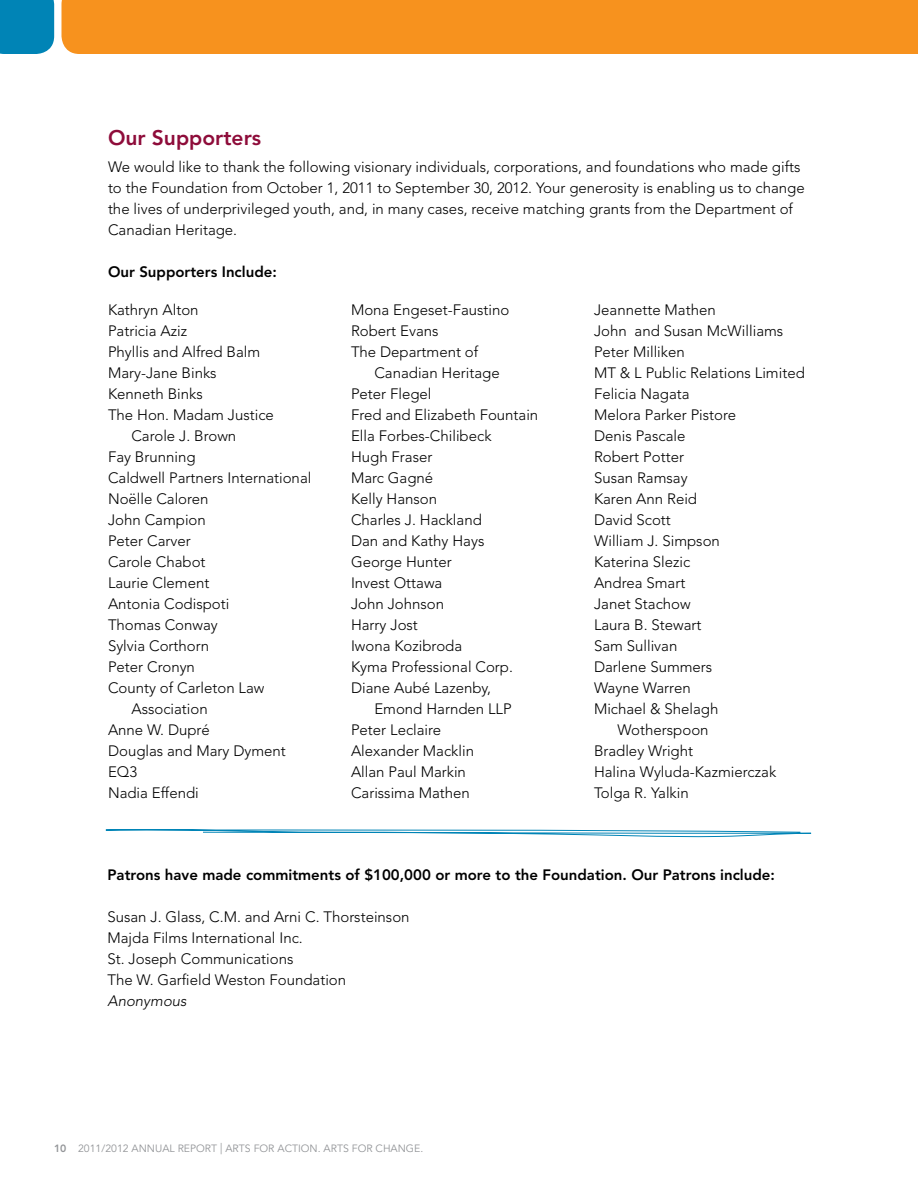
<style>
.page{position:relative;width:918px;height:1188px;background:#fff}
.page>*{position:absolute;margin:0;border:0;box-sizing:border-box;transform-origin:0 0}
.t1{font:800 21px "Avenir";color:#8e0c3a}
.t2{font:300 15px/21px "Avenir";color:#000}
.t3{font:800 15px "Avenir";color:#000}
.t4{font:italic 300 15px "Avenir";color:#000}
.t5{font:10.5px "Avenir";color:#939598}
.s1{font-weight:800}
.s2{font-size:14.7px}
</style>
<div class="page">
<div style="left:62px;top:0;width:856px;height:54px;background:#f7921e"></div>
<div style="left:0;top:0;width:54px;height:54px;background:#0084b6"></div>
<svg style="left:105px;top:829px;width:707px;height:8px"></svg>
<h1 class="t1" style="left:108px;top:125px;width:155px">Our Supporters</h1>
<p class="t2" style="left:108px;top:157px;width:698px">We would like to thank the following visionary individuals, corporations, and foundations who made gifts to the Foundation from October 1, 2011 to September 30, 2012. Your generosity is enabling us to change the lives of underprivileged youth, and, in many cases, receive matching grants from the Department of Canadian Heritage.</p>
<p class="t3" style="left:108px;top:263px;width:170px">Our Supporters Include:</p>
<p class="t2" style="left:108px;top:299px;width:92px">Kathryn Alton</p>
<p class="t2" style="left:108px;top:320px;width:81px">Patricia Aziz</p>
<p class="t2" style="left:108px;top:341px;width:154px">Phyllis and Alfred Balm</p>
<p class="t2" style="left:108px;top:362px;width:110px">Mary-Jane Binks</p>
<p class="t2" style="left:108px;top:383px;width:96px">Kenneth Binks</p>
<p class="t2" style="left:108px;top:404px;width:167px">The Hon. Madam Justice</p>
<p class="t2" style="left:131px;top:425px;width:106px">Carole J. Brown</p>
<p class="t2" style="left:108px;top:446px;width:89px">Fay Brunning</p>
<p class="t2" style="left:108px;top:467px;width:205px">Caldwell Partners International</p>
<p class="t2" style="left:108px;top:488px;width:102px">Noëlle Caloren</p>
<p class="t2" style="left:108px;top:509px;width:99px">John Campion</p>
<p class="t2" style="left:108px;top:530px;width:84px">Peter Carver</p>
<p class="t2" style="left:108px;top:551px;width:99px">Carole Chabot</p>
<p class="t2" style="left:108px;top:572px;width:103px">Laurie Clement</p>
<p class="t2" style="left:108px;top:593px;width:123px">Antonia Codispoti</p>
<p class="t2" style="left:108px;top:614px;width:111px">Thomas Conway</p>
<p class="t2" style="left:108px;top:635px;width:103px">Sylvia Corthorn</p>
<p class="t2" style="left:108px;top:656px;width:88px">Peter Cronyn</p>
<p class="t2" style="left:108px;top:677px;width:158px">County of Carleton Law</p>
<p class="t2" style="left:131px;top:698px;width:78px">Association</p>
<p class="t2" style="left:108px;top:719px;width:103px">Anne W. Dupré</p>
<p class="t2" style="left:108px;top:740px;width:179px">Douglas and Mary Dyment</p>
<p class="t2" style="left:108px;top:761px;width:31px">EQ3</p>
<p class="t2" style="left:108px;top:782px;width:92px">Nadia Effendi</p>
<p class="t2" style="left:594px;top:299px;width:123px">Jeannette Mathen</p>
<p class="t2" style="left:594px;top:320px;width:191px">John and Susan McWilliams</p>
<p class="t2" style="left:594px;top:341px;width:92px">Peter Milliken</p>
<p class="t2" style="left:594px;top:362px;width:212px">MT &amp; L Public Relations Limited</p>
<p class="t2" style="left:594px;top:383px;width:97px">Felicia Nagata</p>
<p class="t2" style="left:594px;top:404px;width:144px">Melora Parker Pistore</p>
<p class="t2" style="left:594px;top:425px;width:93px">Denis Pascale</p>
<p class="t2" style="left:594px;top:446px;width:92px">Robert Potter</p>
<p class="t2" style="left:594px;top:467px;width:95px">Susan Ramsay</p>
<p class="t2" style="left:594px;top:488px;width:105px">Karen Ann Reid</p>
<p class="t2" style="left:594px;top:509px;width:78px">David Scott</p>
<p class="t2" style="left:594px;top:530px;width:127px">William J. Simpson</p>
<p class="t2" style="left:594px;top:551px;width:98px">Katerina Slezic</p>
<p class="t2" style="left:594px;top:572px;width:93px">Andrea Smart</p>
<p class="t2" style="left:594px;top:593px;width:98px">Janet Stachow</p>
<p class="t2" style="left:594px;top:614px;width:109px">Laura B. Stewart</p>
<p class="t2" style="left:594px;top:635px;width:85px">Sam Sullivan</p>
<p class="t2" style="left:594px;top:656px;width:120px">Darlene Summers</p>
<p class="t2" style="left:594px;top:677px;width:98px">Wayne Warren</p>
<p class="t2" style="left:594px;top:698px;width:126px">Michael &amp; Shelagh</p>
<p class="t2" style="left:617px;top:719px;width:93px">Wotherspoon</p>
<p class="t2" style="left:594px;top:740px;width:101px">Bradley Wright</p>
<p class="t2" style="left:594px;top:761px;width:184px">Halina Wyluda-Kazmierczak</p>
<p class="t2" style="left:594px;top:782px;width:96px">Tolga R. Yalkin</p>
<p class="t2" style="left:351px;top:299px;width:160px">Mona Engeset-Faustino<br>Robert Evans<br>The Department of</p>
<p class="t2" style="left:374px;top:362px;width:127px">Canadian Heritage</p>
<p class="t2" style="left:351px;top:383px;width:82px">Peter Flegel</p>
<p class="t2" style="left:351px;top:404px;width:189px">Fred and Elizabeth Fountain</p>
<p class="t2" style="left:351px;top:425px;width:142px">Ella Forbes-Chilibeck</p>
<p class="t2" style="left:351px;top:446px;width:83px">Hugh Fraser</p>
<p class="t2" style="left:351px;top:467px;width:84px">Marc Gagné</p>
<p class="t2" style="left:351px;top:488px;width:88px">Kelly Hanson</p>
<p class="t2" style="left:351px;top:509px;width:132px">Charles J. Hackland</p>
<p class="t2" style="left:351px;top:530px;width:135px">Dan and Kathy Hays</p>
<p class="t2" style="left:351px;top:551px;width:102px">George Hunter</p>
<p class="t2" style="left:351px;top:572px;width:93px">Invest Ottawa</p>
<p class="t2" style="left:351px;top:593px;width:95px">John Johnson</p>
<p class="t2" style="left:351px;top:614px;width:68px">Harry Jost</p>
<p class="t2" style="left:351px;top:635px;width:113px">Iwona Kozibroda</p>
<p class="t2" style="left:351px;top:656px;width:164px">Kyma Professional Corp.</p>
<p class="t2" style="left:351px;top:677px;width:142px">Diane Aubé Lazenby,</p>
<p class="t2" style="left:374px;top:698px;width:139px">Emond Harnden LLP</p>
<p class="t2" style="left:351px;top:719px;width:92px">Peter Leclaire</p>
<p class="t2" style="left:351px;top:740px;width:125px">Alexander Macklin</p>
<p class="t2" style="left:351px;top:761px;width:117px">Allan Paul Markin</p>
<p class="t2" style="left:351px;top:782px;width:120px">Carissima Mathen</p>
<p class="t3" style="left:107px;top:866px;width:669px">Patrons have made commitments of $100,000 or more to the Foundation. Our Patrons include:</p>
<p class="t2" style="left:107px;top:906px;width:304px">Susan J. Glass, C.M. and Arni C. Thorsteinson Majda Films International Inc.<br>St. Joseph Communications<br>The W. Garfield Weston Foundation</p>
<p class="t4" style="left:107px;top:992px;width:81px">Anonymous</p>
<p class="t5" style="left:54px;top:1143px;width:371px"><span class="s1">10</span> 2011/2012 ANNUAL REPORT <span class="s2">|</span> ARTS FOR ACTION. ARTS FOR CHANGE.</p>
</div>
